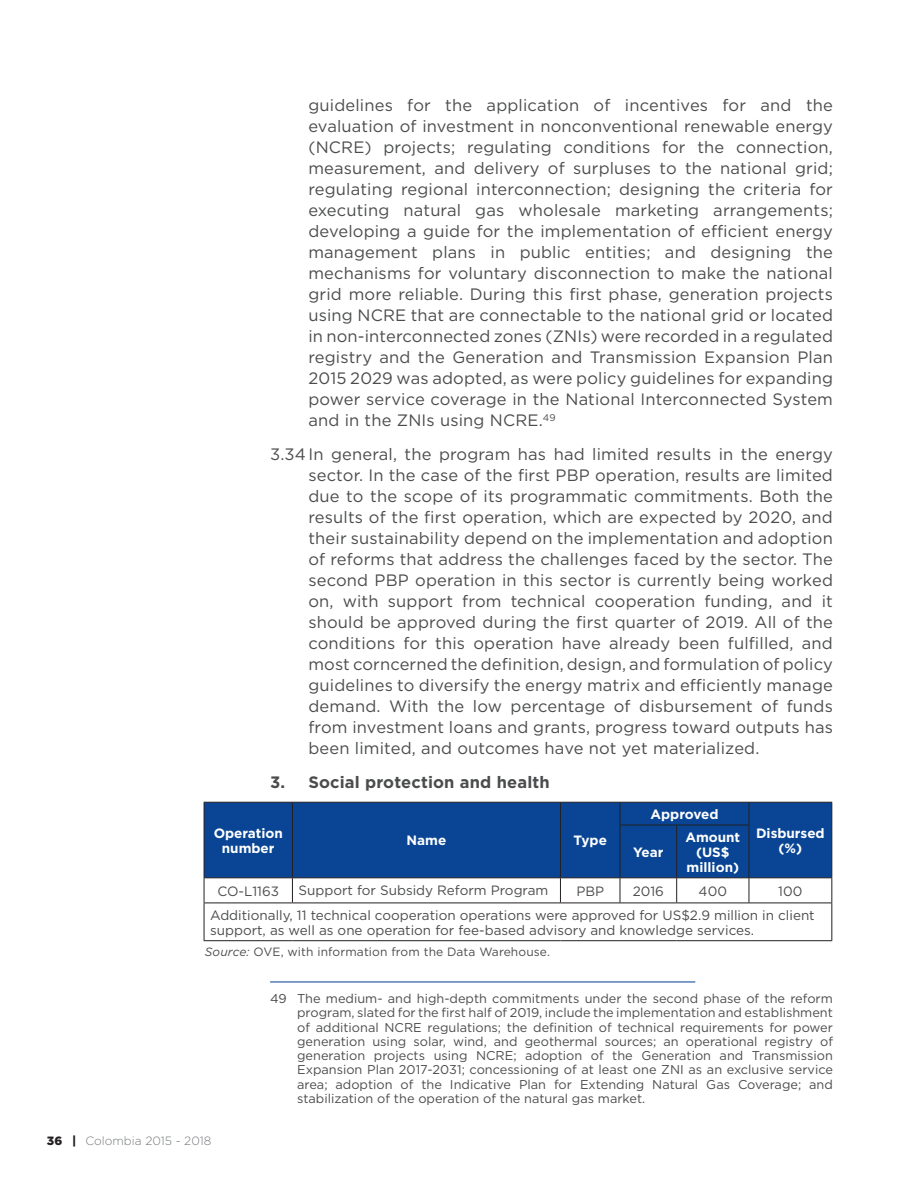
<style>
.page{position:relative;width:918px;height:1188px;background:#fff}
.page>*{position:absolute;margin:0;border:0;box-sizing:border-box;transform-origin:0 0}
.t1{font:16.5px/21px "Gotham";letter-spacing:.01em;color:#4b4c4d;text-align:justify}
.t2{font:700 16.5px "Gotham";letter-spacing:.01em;color:#4b4c4d}
.t3{font:13.5px/24px "Gotham";color:#4b4c4d}
.t4{font:700 13.5px/15px "Gotham";color:#fff;text-align:center}
.t5{font:12.75px/14.2px "Gotham";color:#4b4c4d;text-align:justify}
.t6{font:12px "Gotham";letter-spacing:.01em;color:#4b4c4d}
.t7{font:300 12px "Gotham";color:#76787b}
.s1{font-style:italic}
.s2{font-weight:900;color:#231f20}
</style>
<div class="page">
<hr style="left:270px;top:981px;width:425px;height:1px;background:#094594">
<div style="left:205px;top:803px;width:626px;height:74px;background:#094594"></div>
<hr style="left:204px;top:802px;width:88px;height:1px;background:#231f20">
<svg style="left:204px;top:803px;width:1px;height:22px"></svg>
<hr style="left:292px;top:802px;width:268px;height:1px;background:#231f20">
<svg style="left:292px;top:803px;width:1px;height:22px"></svg>
<hr style="left:560px;top:802px;width:60px;height:1px;background:#231f20">
<svg style="left:560px;top:803px;width:1px;height:22px"></svg>
<hr style="left:204px;top:825px;width:1px;height:52px;background:#231f20">
<hr style="left:292px;top:825px;width:1px;height:52px;background:#231f20">
<hr style="left:560px;top:825px;width:1px;height:52px;background:#231f20">
<hr style="left:620px;top:802px;width:57px;height:1px;background:#231f20">
<svg style="left:620px;top:803px;width:1px;height:22px"></svg>
<hr style="left:677px;top:802px;width:72px;height:1px;background:#231f20">
<hr style="left:749px;top:802px;width:83px;height:1px;background:#231f20">
<svg style="left:749px;top:803px;width:1px;height:22px"></svg>
<svg style="left:831px;top:803px;width:1px;height:22px"></svg>
<hr style="left:831px;top:825px;width:1px;height:52px;background:#231f20">
<hr style="left:620px;top:825px;width:57px;height:1px;background:#231f20">
<hr style="left:620px;top:825px;width:1px;height:52px;background:#231f20">
<hr style="left:677px;top:825px;width:72px;height:1px;background:#231f20">
<hr style="left:676px;top:825px;width:1px;height:52px;background:#231f20">
<hr style="left:749px;top:825px;width:1px;height:52px;background:#231f20">
<hr style="left:204px;top:877px;width:88px;height:1px;background:#231f20">
<svg style="left:204px;top:878px;width:1px;height:25px"></svg>
<hr style="left:292px;top:877px;width:268px;height:1px;background:#231f20">
<svg style="left:292px;top:878px;width:1px;height:25px"></svg>
<hr style="left:560px;top:877px;width:60px;height:1px;background:#231f20">
<svg style="left:560px;top:878px;width:1px;height:25px"></svg>
<hr style="left:620px;top:877px;width:57px;height:1px;background:#231f20">
<svg style="left:620px;top:878px;width:1px;height:25px"></svg>
<hr style="left:677px;top:877px;width:72px;height:1px;background:#231f20">
<svg style="left:676px;top:878px;width:1px;height:25px"></svg>
<hr style="left:749px;top:877px;width:83px;height:1px;background:#231f20">
<svg style="left:749px;top:878px;width:1px;height:25px"></svg>
<svg style="left:831px;top:878px;width:1px;height:25px"></svg>
<hr style="left:204px;top:903px;width:88px;height:1px;background:#231f20">
<hr style="left:204px;top:903px;width:1px;height:37px;background:#231f20">
<hr style="left:292px;top:903px;width:268px;height:1px;background:#231f20">
<hr style="left:560px;top:903px;width:60px;height:1px;background:#231f20">
<hr style="left:620px;top:903px;width:57px;height:1px;background:#231f20">
<hr style="left:677px;top:903px;width:72px;height:1px;background:#231f20">
<hr style="left:749px;top:903px;width:83px;height:1px;background:#231f20">
<hr style="left:831px;top:903px;width:1px;height:37px;background:#231f20">
<hr style="left:204px;top:940px;width:88px;height:1px;background:#231f20">
<hr style="left:292px;top:940px;width:268px;height:1px;background:#231f20">
<hr style="left:560px;top:940px;width:60px;height:1px;background:#231f20">
<hr style="left:620px;top:940px;width:57px;height:1px;background:#231f20">
<hr style="left:677px;top:940px;width:72px;height:1px;background:#231f20">
<hr style="left:749px;top:940px;width:83px;height:1px;background:#231f20">
<p class="t1" style="left:308px;top:94px;width:526px">guidelines for the application of incentives for and the evaluation of investment in nonconventional renewable energy (NCRE) projects; regulating conditions for the connection, measurement, and delivery of surpluses to the national grid; regulating regional interconnection; designing the criteria for executing natural gas wholesale marketing arrangements; developing a guide for the implementation of efficient energy management plans in public entities; and designing the mechanisms for voluntary disconnection to make the national grid more reliable. During this first phase, generation projects using NCRE that are connectable to the national grid or located in non-interconnected zones (ZNIs) were recorded in a regulated registry and the Generation and Transmission Expansion Plan 2015 2029 was adopted, as were policy guidelines for expanding power service coverage in the National Interconnected System and in the ZNIs using NCRE.<sup>49</sup></p>
<p class="t1" style="left:308px;top:443px;width:526px;text-indent:-38px">3.34In general, the program has had limited results in the energy sector. In the case of the first PBP operation, results are limited due to the scope of its programmatic commitments. Both the results of the first operation, which are expected by 2020, and their sustainability depend on the implementation and adoption of reforms that address the challenges faced by the sector. The second PBP operation in this sector is currently being worked on, with support from technical cooperation funding, and it should be approved during the first quarter of 2019. All of the conditions for this operation have already been fulfilled, and most corncerned the definition, design, and formulation of policy guidelines to diversify the energy matrix and efficiently manage demand. With the low percentage of disbursement of funds from investment loans and grants, progress toward outputs has been limited, and outcomes have not yet materialized.</p>
<p class="t2" style="left:270px;top:771px;width:281px">3. Social protection and health</p>
<p class="t4" style="left:214px;top:826px;width:71px">Operation number</p>
<p class="t4" style="left:407px;top:833px;width:41px">Name</p>
<p class="t4" style="left:573px;top:833px;width:35px">Type</p>
<p class="t4" style="left:650px;top:807px;width:69px">Approved</p>
<p class="t4" style="left:756px;top:826px;width:70px">Disbursed</p>
<p class="t4" style="left:685px;top:829px;width:56px">Amount (US$ million)</p>
<p class="t4" style="left:633px;top:844px;width:32px">Year</p>
<p class="t4" style="left:779px;top:841px;width:25px">(%)</p>
<p class="t3" style="left:217px;top:879px;width:63px">CO-L1163</p>
<p class="t3" style="left:298px;top:878px;width:251px">Support for Subsidy Reform Program</p>
<p class="t3" style="left:576px;top:879px;width:29px">PBP</p>
<p class="t3" style="left:633px;top:879px;width:33px">2016</p>
<p class="t3" style="left:699px;top:879px;width:30px">400</p>
<p class="t3" style="left:210px;top:879px;width:606px;text-indent:568px">100<br>Additionally, 11 technical cooperation operations were approved for US$2.9 million in client</p>
<p class="t3" style="left:210px;top:918px;width:546px">support, as well as one operation for fee-based advisory and knowledge services.</p>
<p class="t6" style="left:205px;top:944px;width:347px"><span class="s1">Source:</span> OVE, with information from the Data Warehouse.</p>
<p class="t7" style="left:47px;top:1133px;width:166px"><span class="s2">36 |</span> Colombia 2015 - 2018</p>
<p class="t5" style="left:297px;top:991px;width:537px;text-indent:-27px">49 The medium- and high-depth commitments under the second phase of the reform program, slated for the first half of 2019, include the implementation and establishment of additional NCRE regulations; the definition of technical requirements for power generation using solar, wind, and geothermal sources; an operational registry of generation projects using NCRE; adoption of the Generation and Transmission Expansion Plan 2017-2031; concessioning of at least one ZNI as an exclusive service area; adoption of the Indicative Plan for Extending Natural Gas Coverage; and stabilization of the operation of the natural gas market.</p>
</div>
